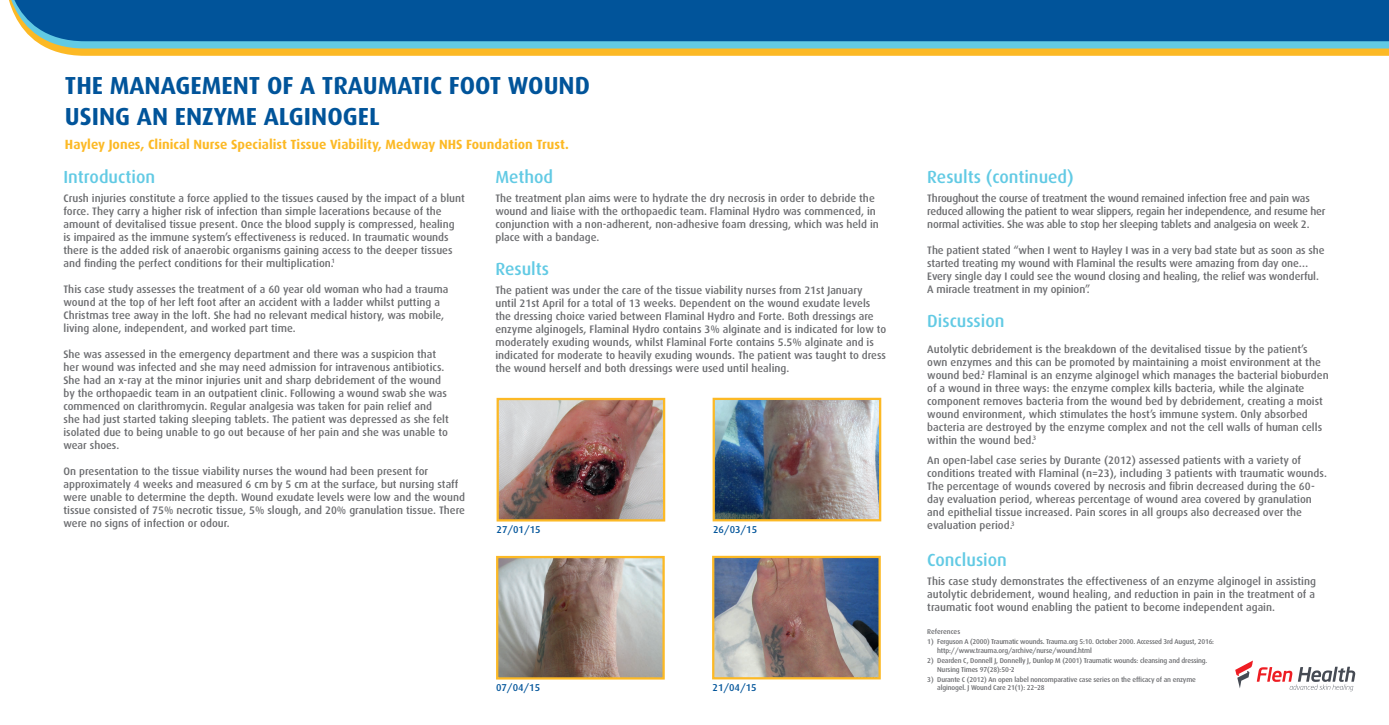
<style>
.page{position:relative;width:1389px;height:725px;background:#fff}
.page>*{position:absolute;margin:0;border:0;box-sizing:border-box;transform-origin:0 0}
.t1{font:700 24.64px/30.6px "Dax";color:#01549a}
.t2{font:500 17.5px "Dax";color:#62cae4}
.t3{font:700 13.3px "Dax";color:#fcb925}
.t4{font:500 10.85px/13px "Dax";color:#6c6d70}
.t5{font:500 10.85px/13px "Dax";letter-spacing:-.02em;color:#6c6d70}
.t6{font:500 9.97px "Dax";color:#01549a}
.t7{font:500 7px/8.4px "Dax";letter-spacing:-.02em;color:#6c6d70}
</style>
<div class="page">
<svg style="left:47px;top:48px;width:1342px;height:8px;background:#f2bc38"></svg>
<svg style="left:35px;top:41px;width:1354px;height:7px;background:#61c5df"></svg>
<div style="left:9px;top:0;width:1380px;height:41px;background:#01549a"></div>
<svg style="left:1235px;top:660px;width:120px;height:31px"></svg>
<img style="left:500px;top:400px;width:162px;height:118px">
<div style="left:497px;top:397px;width:168px;height:124px;border:2px solid #fcb925"></div>
<img style="left:499px;top:558px;width:163px;height:118px">
<div style="left:496px;top:555px;width:169px;height:124px;border:2px solid #fcb925"></div>
<img style="left:716px;top:400px;width:162px;height:118px">
<div style="left:713px;top:397px;width:168px;height:124px;border:2px solid #fcb925"></div>
<img style="left:715px;top:558px;width:163px;height:118px">
<div style="left:712px;top:555px;width:169px;height:124px;border:2px solid #fcb925"></div>
<h1 class="t1" style="left:65px;top:70px;width:527px">THE MANAGEMENT OF A TRAUMATIC FOOT WOUND<br>USING AN ENZYME ALGINOGEL</h1>
<p class="t3" style="left:65px;top:136px;width:505px">Hayley Jones, Clinical Nurse Specialist Tissue Viability, Medway NHS Foundation Trust.</p>
<h2 class="t2" style="left:63px;top:167px;width:93px">Introduction</h2>
<p class="t4" style="left:63px;top:191px;width:403px">Crush injuries constitute a force applied to the tissues caused by the impact of a blunt force. They carry a higher risk of infection than simple lacerations because of the amount of devitalised tissue present. Once the blood supply is compressed, healing<br>is impaired as the immune system’s effectiveness is reduced. In traumatic wounds there is the added risk of anaerobic organisms gaining access to the deeper tissues and finding the perfect conditions for their multiplication.<sup>1</sup></p>
<p class="t4" style="left:63px;top:282px;width:386px">This case study assesses the treatment of a 60 year old woman who had a trauma wound at the top of her left foot after an accident with a ladder whilst putting a Christmas tree away in the loft. She had no relevant medical history, was mobile, living alone, independent, and worked part time.</p>
<p class="t4" style="left:63px;top:347px;width:387px">She was assessed in the emergency department and there was a suspicion that her wound was infected and she may need admission for intravenous antibiotics.<br>She had an x-ray at the minor injuries unit and sharp debridement of the wound by the orthopaedic team in an outpatient clinic. Following a wound swab she was commenced on clarithromycin. Regular analgesia was taken for pain relief and she had just started taking sleeping tablets. The patient was depressed as she felt isolated due to being unable to go out because of her pain and she was unable to wear shoes.</p>
<p class="t4" style="left:63px;top:465px;width:403px">On presentation to the tissue viability nurses the wound had been present for approximately 4 weeks and measured 6 cm by 5 cm at the surface, but nursing staff were unable to determine the depth. Wound exudate levels were low and the wound tissue consisted of 75% necrotic tissue, 5% slough, and 20% granulation tissue. There were no signs of infection or odour.</p>
<h2 class="t2" style="left:495px;top:167px;width:59px">Method</h2>
<p class="t4" style="left:495px;top:191px;width:385px">The treatment plan aims were to hydrate the dry necrosis in order to debride the wound and liaise with the orthopaedic team. Flaminal Hydro was commenced, in conjunction with a non-adherent, non-adhesive foam dressing, which was held in place with a bandage.</p>
<h2 class="t2" style="left:495px;top:259px;width:55px">Results</h2>
<p class="t4" style="left:495px;top:283px;width:392px">The patient was under the care of the tissue viability nurses from 21st January until 21st April for a total of 13 weeks. Dependent on the wound exudate levels the dressing choice varied between Flaminal Hydro and Forte. Both dressings are enzyme alginogels, Flaminal Hydro contains 3% alginate and is indicated for low to moderately exuding wounds, whilst Flaminal Forte contains 5.5% alginate and is indicated for moderate to heavily exuding wounds. The patient was taught to dress the wound herself and both dressings were used until healing.</p>
<p class="t6" style="left:497px;top:524px;width:46px">27/01/15</p>
<p class="t6" style="left:713px;top:524px;width:46px">26/03/15</p>
<p class="t6" style="left:496px;top:681px;width:46px">07/04/15</p>
<p class="t6" style="left:713px;top:681px;width:46px">21/04/15</p>
<h2 class="t2" style="left:927px;top:167px;width:148px">Results (continued)</h2>
<p class="t5" style="left:927px;top:191px;width:400px">Throughout the course of treatment the wound remained infection free and pain was reduced allowing the patient to wear slippers, regain her independence, and resume her normal activities. She was able to stop her sleeping tablets and analgesia on week 2.</p>
<p class="t4" style="left:927px;top:243px;width:399px">The patient stated “when I went to Hayley I was in a very bad state but as soon as she started treating my wound with Flaminal the results were amazing from day one… Every single day I could see the wound closing and healing, the relief was wonderful.<br>A miracle treatment in my opinion”.</p>
<h2 class="t2" style="left:927px;top:311px;width:79px">Discussion</h2>
<p class="t4" style="left:927px;top:342px;width:403px">Autolytic debridement is the breakdown of the devitalised tissue by the patient’s own enzymes and this can be promoted by maintaining a moist environment at the wound bed.<sup>2</sup> Flaminal is an enzyme alginogel which manages the bacterial bioburden of a wound in three ways: the enzyme complex kills bacteria, while the alginate component removes bacteria from the wound bed by debridement, creating a moist wound environment, which stimulates the host’s immune system. Only absorbed bacteria are destroyed by the enzyme complex and not the cell walls of human cells within the wound bed.<sup>3</sup></p>
<p class="t4" style="left:927px;top:453px;width:401px">An open-label case series by Durante (2012) assessed patients with a variety of conditions treated with Flaminal (n=23), including 3 patients with traumatic wounds.<br>The percentage of wounds covered by necrosis and fibrin decreased during the 60- day evaluation period, whereas percentage of wound area covered by granulation and epithelial tissue increased. Pain scores in all groups also decreased over the evaluation period.<sup>3</sup></p>
<h2 class="t2" style="left:927px;top:549px;width:81px">Conclusion</h2>
<p class="t4" style="left:927px;top:574px;width:390px;text-align:justify">This case study demonstrates the effectiveness of an enzyme alginogel in assisting autolytic debridement, wound healing, and reduction in pain in the treatment of a traumatic foot wound enabling the patient to become independent again.</p>
<p class="t7" style="left:927px;top:627px;width:34px">References</p>
<p class="t7" style="left:937px;top:637px;width:278px;text-indent:-10px">1) Ferguson A (2000) Traumatic wounds. Trauma.org 5:10. October 2000. Accessed 3rd August, 2016: http://www.trauma.org/archive/nurse/wound.html</p>
<p class="t7" style="left:937px;top:656px;width:272px;text-indent:-10px">2) Dearden C, Donnell J, Donnelly J, Dunlop M (2001) Traumatic wounds: cleansing and dressing.<br>Nursing Times 97(28):50-2</p>
<p class="t7" style="left:937px;top:675px;width:260px;text-indent:-10px">3) Durante C (2012) An open label noncomparative case series on the efficacy of an enzyme alginogel. J Wound Care 21(1): 22–28</p>
</div>
